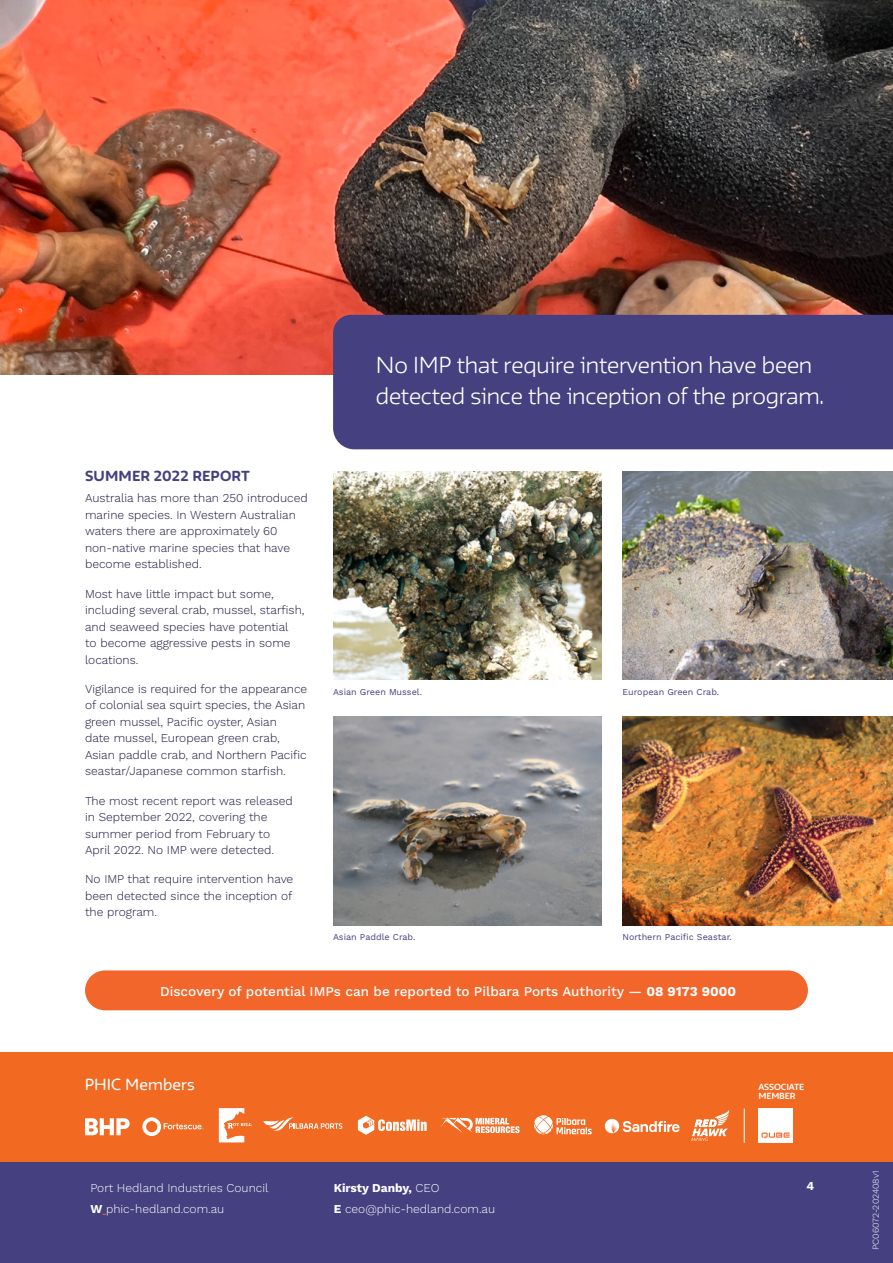
<style>
.page{position:relative;width:893px;height:1263px;background:#fff}
.page>*{position:absolute;margin:0;border:0;box-sizing:border-box;transform-origin:0 0}
.t1{font:300 20.25px/30.8px "FWT Irma Round";letter-spacing:-.01em;color:#fff}
.t2{font:14.1px "FWT Irma Round";letter-spacing:.01em;color:#fff}
.t3{font:500 13.5px "Work Sans";color:#fff}
.t4{font:800 12.75px "FWT Irma Round";letter-spacing:.01em;color:#454080}
.t5{font:300 12px/16.5px "Work Sans";color:#1c123b}
.t6{font:300 12px/20.7px "Work Sans";color:#fff}
.t7{font:700 12px "Work Sans";color:#fff}
.t8{font:9px "Work Sans";color:#454080}
.t9{font:300 9px "Work Sans";color:#fff}
.t10{font:700 7.8px/9.3px "FWT Irma Round";letter-spacing:-.01em;color:#fff}
.s1{font-weight:700}
</style>
<div class="page">
<div style="left:0;top:1052px;width:893px;height:110px;background:#f26921"></div>
<div style="left:0;top:1162px;width:893px;height:101px;background:#454080"></div>
<svg style="left:263px;top:1117px;width:79px;height:14px"></svg>
<svg style="left:219px;top:1108px;width:32px;height:34px"></svg>
<svg style="left:358px;top:1116px;width:69px;height:19px"></svg>
<svg style="left:440px;top:1117px;width:80px;height:16px"></svg>
<svg style="left:534px;top:1115px;width:58px;height:19px"></svg>
<svg style="left:605px;top:1119px;width:75px;height:14px"></svg>
<svg style="left:85px;top:1118px;width:45px;height:17px"></svg>
<div style="left:758px;top:1108px;width:35px;height:35px;background:#fff"></div>
<svg style="left:761px;top:1132px;width:29px;height:6px"></svg>
<svg style="left:142px;top:1117px;width:61px;height:19px"></svg>
<hr style="left:744px;top:1108px;width:1px;height:35px;background:#fff">
<svg style="left:691px;top:1110px;width:38px;height:31px"></svg>
<div style="left:85px;top:970px;width:723px;height:40px;background:#f2662b;border-radius:20px"></div>
<img style="left:0;top:0;width:893px;height:374px">
<div style="left:333px;top:315px;width:560px;height:134px;background:#454080"></div>
<img style="left:333px;top:471px;width:269px;height:209px">
<img style="left:333px;top:717px;width:269px;height:208px">
<img style="left:623px;top:471px;width:270px;height:209px">
<img style="left:623px;top:717px;width:270px;height:208px">
<p class="t4" style="left:85px;top:466px;width:166px">SUMMER 2022 REPORT</p>
<p class="t5" style="left:85px;top:490px;width:224px">Australia has more than 250 introduced marine species. In Western Australian waters there are approximately 60 non-native marine species that have become established.</p>
<p class="t5" style="left:85px;top:586px;width:221px">Most have little impact but some, including several crab, mussel, starfish, and seaweed species have potential<br>to become aggressive pests in some locations.</p>
<p class="t5" style="left:85px;top:681px;width:224px">Vigilance is required for the appearance of colonial sea squirt species, the Asian green mussel, Pacific oyster, Asian<br>date mussel, European green crab, Asian paddle crab, and Northern Pacific seastar/Japanese common starfish.</p>
<p class="t5" style="left:85px;top:793px;width:209px">The most recent report was released in September 2022, covering the summer period from February to<br>April 2022. No IMP were detected.</p>
<p class="t5" style="left:85px;top:871px;width:210px;text-align:justify">No IMP that require intervention have been detected since the inception of the program.</p>
<h1 class="t1" style="left:376px;top:348px;width:450px">No IMP that require intervention have been detected since the inception of the program.</h1>
<p class="t8" style="left:333px;top:687px;width:90px">Asian Green Mussel.</p>
<p class="t8" style="left:333px;top:932px;width:84px">Asian Paddle Crab.</p>
<p class="t8" style="left:623px;top:687px;width:98px">European Green Crab.</p>
<p class="t8" style="left:623px;top:932px;width:111px">Northern Pacific Seastar.</p>
<p class="t3" style="left:160px;top:983px;width:577px">Discovery of potential IMPs can be reported to Pilbara Ports Authority — <span class="s1">08 9173 9000</span></p>
<p class="t2" style="left:85px;top:1073px;width:112px">PHIC Members</p>
<p class="t10" style="left:758px;top:1082px;width:47px">ASSOCIATE<br>MEMBER</p>
<p class="t6" style="left:90px;top:1178px;width:180px">Port Hedland Industries Council<br><span class="s1">W</span> phic-hedland.com.au</p>
<p class="t6" style="left:334px;top:1178px;width:163px"><span class="s1">Kirsty Danby,</span> CEO<br><span class="s1">E</span> ceo@phic-hedland.com.au</p>
<p class="t7" style="left:807px;top:1179px;width:9px">4</p>
<p class="t9" style="left:870px;top:1250px;width:81px;rotate:-90deg">PC06072-202408v1</p>
</div>
